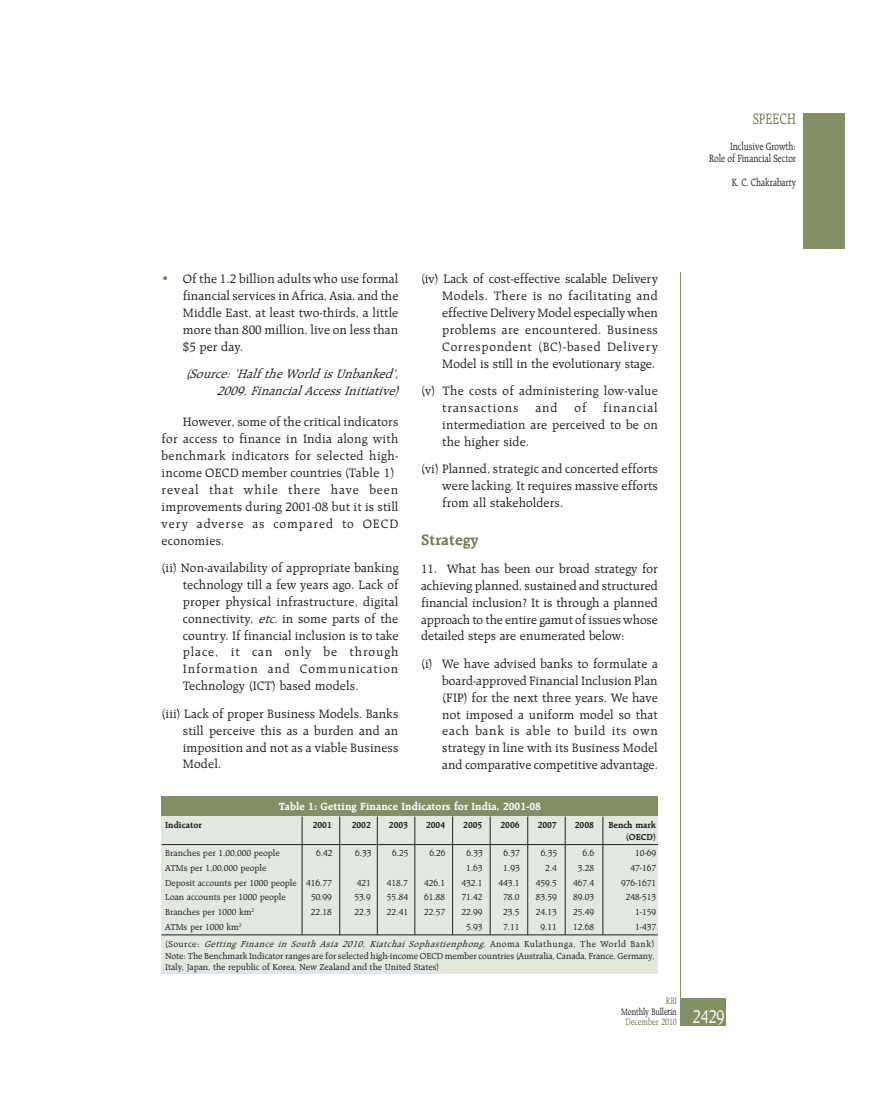
<style>
.page{position:relative;width:894px;height:1107px;background:#fff}
.page>*{position:absolute;margin:0;border:0;box-sizing:border-box;transform-origin:0 0}
.t1{font:16.25px "TT224 AEO00";letter-spacing:.01em;color:#727950}
.t2{font:16.25px "TT22490 O00";color:#727950;scale:.8 1}
.t3{font:13.12px/16.9px "TT2249 EO00";letter-spacing:.005em;color:#231f20;text-align:justify}
.t4{font:13.12px/16.9px "TT224 B4 OI00";letter-spacing:.005em;color:#231f20;text-align:right}
.t5{font:11.25px/12.5px "TT22494 O00";letter-spacing:-.005em;color:#231f20;text-align:right;scale:.8 1}
.t6{font:11.25px "TT224 B9 O00";letter-spacing:.005em;color:#fff}
.t7{font:10px/10.5px "TT22498 O00";letter-spacing:-.015em;color:#231f20;scale:.8 1}
.t8{font:10px "TT22498 O00";color:#727950;scale:.8 1}
.t9{font:9.38px/11.9px "TT224 BEO00";letter-spacing:-.005em;color:#231f20}
.t10{font:9.38px "TT224 C5 OI00";letter-spacing:.05em;color:#231f20}
.t11{font:9.38px/11.9px "TT224 BCO00";color:#231f20;text-align:right}
.s1{color:#727950}
.s2{font-family:"TT224 B4 OI00"}
.s3{font-family:"TT224 BEO00"}
</style>
<div class="page">
<div style="left:680px;top:997px;width:46px;height:28px;background:#809062"></div>
<hr style="left:680px;top:272px;width:1px;height:753px;background:#809062">
<div style="left:803px;top:114px;width:42px;height:135px;background:#809062"></div>
<div style="left:162px;top:796px;width:496px;height:21px;background:#809062"></div>
<div style="left:162px;top:816px;width:496px;height:158px;background:#dfeadd"></div>
<hr style="left:162px;top:844px;width:496px;height:1px;background:#231f20">
<hr style="left:162px;top:934px;width:496px;height:1px;background:#231f20">
<hr style="left:302px;top:816px;width:1px;height:118px;background:#231f20">
<hr style="left:339px;top:816px;width:1px;height:118px;background:#231f20">
<hr style="left:377px;top:816px;width:1px;height:118px;background:#231f20">
<hr style="left:414px;top:816px;width:1px;height:118px;background:#231f20">
<hr style="left:452px;top:816px;width:1px;height:118px;background:#231f20">
<hr style="left:490px;top:816px;width:1px;height:118px;background:#231f20">
<hr style="left:527px;top:816px;width:1px;height:118px;background:#231f20">
<hr style="left:565px;top:816px;width:1px;height:118px;background:#231f20">
<hr style="left:602px;top:816px;width:1px;height:118px;background:#231f20">
<p class="t3" style="left:442px;top:271px;width:217px;text-indent:-21px">(iv) Lack of cost-effective scalable Delivery Models. There is no facilitating and effective Delivery Model especially when problems are encountered. Business Correspondent (BC)-based Delivery Model is still in the evolutionary stage.</p>
<p class="t3" style="left:442px;top:383px;width:217px;text-indent:-21px">(v) The costs of administering low-value transactions</p>
<p class="t3" style="left:183px;top:271px;width:217px;text-indent:-21px"><span class="s1">•</span> Of the 1.2 billion adults who use formal financial services in Africa, Asia, and the Middle East, at least two-thirds, a little more than 800 million, live on less than $5 per day.</p>
<p class="t4" style="left:186px;top:365px;width:214px">(Source: ‘Half the World is Unbanked’,<br>2009, Financial Access Initiative)</p>
<p class="t3" style="left:162px;top:414px;width:238px;text-align:left;text-indent:21px">However, some of the critical indicators for access to finance in India along with benchmark indicators for selected high&shy;income OECD member countries (Table 1) reveal that while there have been improvements during 2001-08 but it is still very adverse as compared to OECD economies.</p>
<p class="t3" style="left:183px;top:560px;width:217px;text-indent:-21px">(ii) Non-availability of appropriate banking technology till a few years ago. Lack of proper physical infrastructure, digital connectivity, <span class="s2">etc.</span> in some parts of the country. If financial inclusion is to take place, it can only be through Information and Communication Technology (ICT) based models.</p>
<p class="t3" style="left:183px;top:705px;width:217px;text-indent:-21px">(iii) Lack of proper Business Models. Banks still perceive this as a burden and an imposition and not as a viable Business Model.</p>
<p class="t3" style="left:442px;top:400px;width:217px;text-indent:161px">financial intermediation are perceived to be on the higher side.</p>
<p class="t3" style="left:442px;top:461px;width:217px;text-indent:-21px">(vi) Planned, strategic and concerted efforts were lacking. It requires massive efforts from all stakeholders.</p>
<p class="t1" style="left:421px;top:533px;width:59px">Strategy</p>
<p class="t3" style="left:421px;top:561px;width:238px">11. What has been our broad strategy for achieving planned, sustained and structured financial inclusion? It is through a planned approach to the entire gamut of issues whose detailed steps are enumerated below:</p>
<p class="t3" style="left:442px;top:656px;width:217px;text-indent:-21px">(i) We have advised banks to formulate a board-approved Financial Inclusion Plan (FIP) for the next three years. We have not imposed a uniform model so that each bank is able to build its own strategy in line with its Business Model and comparative competitive advantage.</p>
<p class="t6" style="left:279px;top:801px;width:264px">Table 1: Getting Finance Indicators for India, 2001-08</p>
<p class="t3" style="left:535px;top:400px;width:24px">and</p>
<p class="t3" style="left:574px;top:400px;width:13px">of</p>
<p class="t11" style="left:165px;top:818px;width:38px">Indicator</p>
<p class="t11" style="left:313px;top:818px;width:20px">2001</p>
<p class="t11" style="left:352px;top:818px;width:20px">2002</p>
<p class="t11" style="left:389px;top:818px;width:20px">2003</p>
<p class="t11" style="left:426px;top:818px;width:20px">2004</p>
<p class="t11" style="left:463px;top:818px;width:20px">2005</p>
<p class="t11" style="left:500px;top:818px;width:20px">2006</p>
<p class="t11" style="left:538px;top:818px;width:20px">2007</p>
<p class="t11" style="left:575px;top:818px;width:20px">2008</p>
<p class="t11" style="left:608px;top:818px;width:49px">Bench mark (OECD)</p>
<p class="t9" style="left:165px;top:847px;width:116px">Branches per 1,00,000 people</p>
<p class="t9" style="left:316px;top:847px;width:18px">6.42</p>
<p class="t9" style="left:355px;top:847px;width:18px">6.33</p>
<p class="t9" style="left:392px;top:847px;width:18px">6.25</p>
<p class="t9" style="left:429px;top:847px;width:18px">6.26</p>
<p class="t9" style="left:466px;top:847px;width:18px">6.33</p>
<p class="t9" style="left:503px;top:847px;width:18px">6.37</p>
<p class="t9" style="left:541px;top:847px;width:18px">6.35</p>
<p class="t9" style="left:582px;top:847px;width:13px">6.6</p>
<p class="t9" style="left:635px;top:847px;width:22px">10-69</p>
<p class="t9" style="left:165px;top:862px;width:103px">ATMs per 1,00,000 people</p>
<p class="t9" style="left:466px;top:862px;width:18px">1.63</p>
<p class="t9" style="left:503px;top:862px;width:18px">1.93</p>
<p class="t9" style="left:545px;top:862px;width:13px">2.4</p>
<p class="t9" style="left:578px;top:862px;width:18px">3.28</p>
<p class="t9" style="left:630px;top:862px;width:27px">47-167</p>
<p class="t9" style="left:165px;top:877px;width:168px">Deposit accounts per 1000 people 416.77</p>
<p class="t9" style="left:357px;top:877px;width:16px">421</p>
<p class="t9" style="left:387px;top:877px;width:23px">418.7</p>
<p class="t9" style="left:424px;top:877px;width:23px">426.1</p>
<p class="t9" style="left:461px;top:877px;width:23px">432.1</p>
<p class="t9" style="left:498px;top:877px;width:23px">443.1</p>
<p class="t9" style="left:536px;top:877px;width:23px">459.5</p>
<p class="t9" style="left:573px;top:877px;width:23px">467.4</p>
<p class="t9" style="left:621px;top:877px;width:37px">976-1671</p>
<p class="t9" style="left:165px;top:892px;width:122px">Loan accounts per 1000 people</p>
<p class="t9" style="left:311px;top:892px;width:22px">50.99</p>
<p class="t9" style="left:354px;top:892px;width:18px">53.9</p>
<p class="t9" style="left:387px;top:892px;width:23px">55.84</p>
<p class="t9" style="left:424px;top:892px;width:23px">61.88</p>
<p class="t9" style="left:461px;top:892px;width:23px">71.42</p>
<p class="t9" style="left:503px;top:892px;width:18px">78.0</p>
<p class="t9" style="left:536px;top:892px;width:23px">83.59</p>
<p class="t9" style="left:573px;top:892px;width:23px">89.03</p>
<p class="t9" style="left:626px;top:892px;width:32px">248-513</p>
<p class="t9" style="left:165px;top:906px;width:90px">Branches per 1000 km<sup>2</sup></p>
<p class="t9" style="left:311px;top:906px;width:23px">22.18</p>
<p class="t9" style="left:354px;top:906px;width:18px">22.3</p>
<p class="t9" style="left:387px;top:906px;width:23px">22.41</p>
<p class="t9" style="left:424px;top:906px;width:23px">22.57</p>
<p class="t9" style="left:461px;top:906px;width:23px">22.99</p>
<p class="t9" style="left:503px;top:906px;width:18px">23.5</p>
<p class="t9" style="left:536px;top:906px;width:23px">24.13</p>
<p class="t9" style="left:573px;top:906px;width:23px">25.49</p>
<p class="t9" style="left:635px;top:906px;width:23px">1-159</p>
<p class="t9" style="left:165px;top:921px;width:78px">ATMs per 1000 km<sup>2</sup></p>
<p class="t9" style="left:466px;top:921px;width:18px">5.93</p>
<p class="t9" style="left:503px;top:921px;width:18px">7.11</p>
<p class="t9" style="left:540px;top:921px;width:18px">9.11</p>
<p class="t9" style="left:573px;top:921px;width:23px">12.68</p>
<p class="t9" style="left:635px;top:921px;width:23px">1-437</p>
<p class="t10" style="left:165px;top:937px;width:490px"><span class="s3">(Source:</span> Getting Finance in South Asia 2010, Kiatchai Sophastienphong<span class="s3">, Anoma Kulathunga, The World Bank)</span></p>
<p class="t9" style="left:165px;top:950px;width:491px">Note: The Benchmark Indicator ranges are for selected high-income OECD member countries (Australia, Canada, France, Germany,<br>Italy, Japan, the republic of Korea, New Zealand and the United States)</p>
<p class="t2" style="left:752px;top:113px;width:56px">SPEECH</p>
<p class="t5" style="left:709px;top:141px;width:110px">Inclusive Growth:<br>Role of Financial Sector</p>
<p class="t5" style="left:731px;top:176px;width:82px">K. C. Chakrabarty</p>
<p class="t8" style="left:666px;top:996px;width:15px">RBI</p>
<p class="t7" style="left:625px;top:1006px;width:125px;text-indent:-4px">Monthly Bulletin<br><span class="s1">December 2010</span> <sup>2429</sup></p>
</div>
